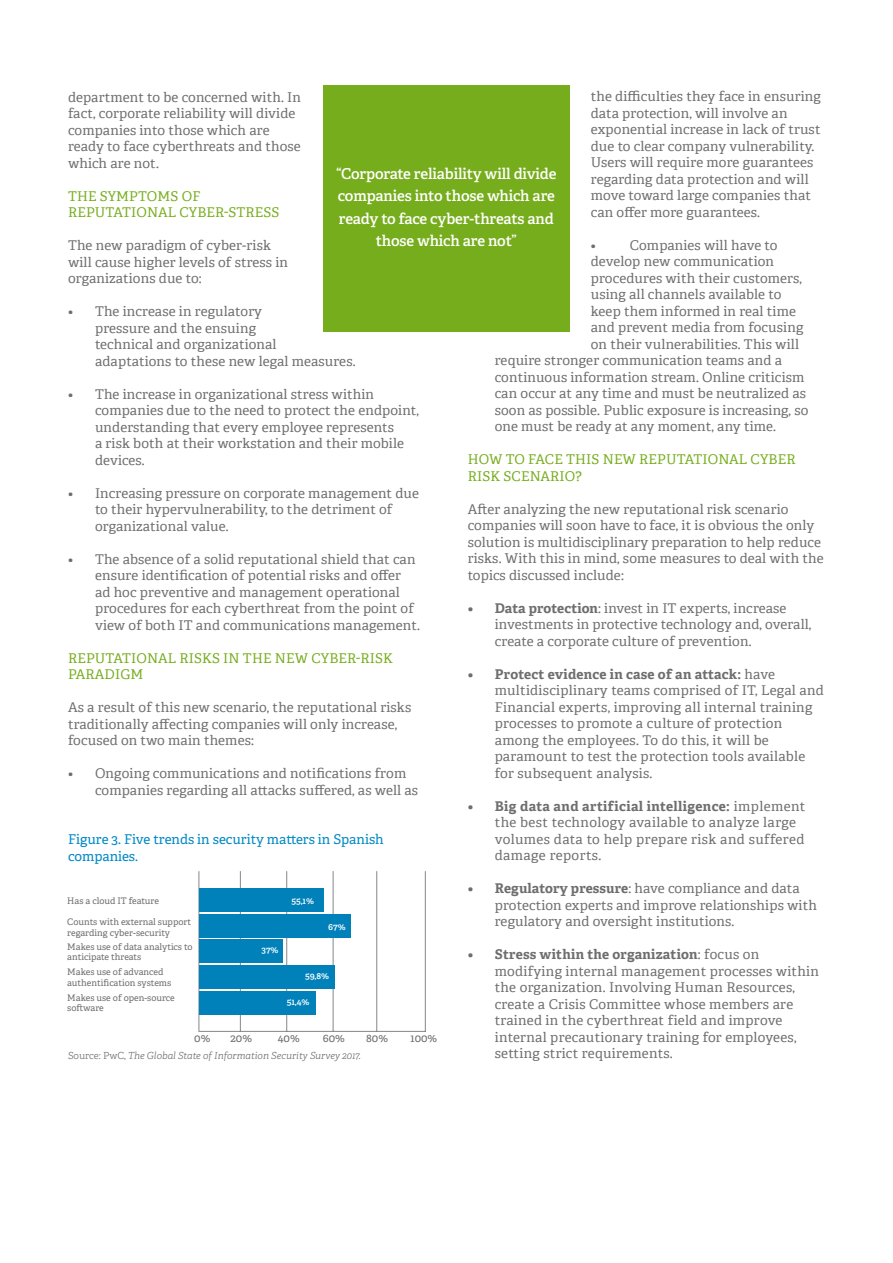
<style>
.page{position:relative;width:893px;height:1263px;background:#fff}
.page>*{position:absolute;margin:0;border:0;box-sizing:border-box;transform-origin:0 0}
.t1{font:600 15px/22.5px "Adelle";letter-spacing:-.01em;color:#fff;text-align:center}
.t2{font:13.5px/16.5px "Adelle";letter-spacing:.01em;color:#6e6e6f}
.t3{font:13.5px/16.5px "Adelle";letter-spacing:.03em;color:#6e6e6f}
.t4{font:13.5px "Adelle";letter-spacing:.01em;color:#76ad1c}
.t5{font:13.5px/16.5px "Adelle";color:#0089c6}
.t6{font:11.25px "Adelle";color:#6e6e6f}
.t7{font:italic 300 9.75px "Adelle";color:#6e6e6f}
.t8{font:600 9.15px "Adelle";color:#fff}
.t9{font:9px/10.5px "Adelle";color:#6e6e6f}
.s1{font-weight:700}
.s2{font-style:normal}
</style>
<div class="page">
<div style="left:323px;top:85px;width:246px;height:247px;background:#76ad1c"></div>
<hr style="left:240px;top:871px;width:1px;height:160px;background:#85878a">
<hr style="left:286px;top:871px;width:1px;height:160px;background:#85878a">
<hr style="left:333px;top:871px;width:1px;height:160px;background:#85878a">
<hr style="left:376px;top:871px;width:1px;height:160px;background:#85878a">
<hr style="left:425px;top:871px;width:1px;height:160px;background:#85878a">
<hr style="left:199px;top:1031px;width:226px;height:1px;background:#85878a">
<hr style="left:199px;top:871px;width:1px;height:160px;background:#85878a">
<div style="left:199px;top:991px;width:116px;height:23px;background:#0081ba"></div>
<div style="left:199px;top:965px;width:136px;height:23px;background:#0081ba"></div>
<div style="left:199px;top:940px;width:84px;height:23px;background:#0081ba"></div>
<div style="left:199px;top:914px;width:152px;height:23px;background:#0081ba"></div>
<div style="left:199px;top:889px;width:125px;height:23px;background:#0081ba"></div>
<p class="t2" style="left:591px;top:88px;width:231px">the difficulties they face in ensuring data protection, will involve an exponential increase in lack of trust due to clear company vulnerability.<br>Users will require more guarantees regarding data protection and will move toward large companies that can offer more guarantees.</p>
<p class="t2" style="left:591px;top:236px;width:7px">•</p>
<p class="t2" style="left:630px;top:236px;width:149px">Companies will have to</p>
<p class="t2" style="left:591px;top:253px;width:185px">develop new communication</p>
<p class="t2" style="left:591px;top:269px;width:213px">procedures with their customers,</p>
<p class="t2" style="left:591px;top:286px;width:192px">using all channels available to</p>
<p class="t2" style="left:591px;top:302px;width:207px">keep them informed in real time</p>
<p class="t2" style="left:591px;top:319px;width:214px">and prevent media from focusing</p>
<p class="t2" style="left:591px;top:335px;width:210px">on their vulnerabilities. This will</p>
<p class="t2" style="left:495px;top:352px;width:289px">require stronger communication teams and a</p>
<p class="t2" style="left:495px;top:368px;width:311px">continuous information stream. Online criticism</p>
<p class="t2" style="left:495px;top:385px;width:313px">can occur at any time and must be neutralized as</p>
<p class="t2" style="left:495px;top:401px;width:315px">soon as possible. Public exposure is increasing, so</p>
<p class="t2" style="left:495px;top:418px;width:283px">one must be ready at any moment, any time.</p>
<p class="t4" style="left:468px;top:450px;width:13px">How</p>
<p class="t4" style="left:506px;top:450px;width:197px">to face this new reputatio</p>
<p class="t4" style="left:718px;top:450px;width:79px">nal cybe r</p>
<p class="t4" style="left:468px;top:466px;width:9px">risk</p>
<p class="t4" style="left:504px;top:466px;width:28px">scenario</p>
<p class="t4" style="left:575px;top:466px;width:8px">?</p>
<p class="t2" style="left:468px;top:500px;width:357px">After analyzing the new reputational risk scenario companies will soon have to face, it is obvious the only solution is multidisciplinary preparation to help reduce risks. With this in mind, some measures to deal with the topics discussed include:</p>
<p class="t2" style="left:495px;top:599px;width:318px;text-indent:-27px"><span class="s1">• Data protection</span>: invest in IT experts, increase investments in protective technology and, overall, create a corporate culture of prevention.</p>
<p class="t2" style="left:495px;top:665px;width:331px;text-indent:-27px"><span class="s1">• Protect evidence in case of an attack:</span> have multidisciplinary teams comprised of IT, Legal and Financial experts, improving all internal training processes to promote a culture of protection among the employees. To do this, it will be paramount to test the protection tools available for subsequent analysis.</p>
<p class="t3" style="left:495px;top:797px;width:312px;text-indent:-27px"><span class="s1">• Big data and artificial intelligence:</span> implement the best technology available to analyze large volumes data to help prepare risk and suffered damage reports.</p>
<p class="t2" style="left:495px;top:880px;width:324px;text-indent:-27px"><span class="s1">• Regulatory pressure</span>: have compliance and data protection experts and improve relationships with regulatory and oversight institutions.</p>
<p class="t2" style="left:495px;top:946px;width:326px;text-indent:-27px"><span class="s1">• Stress within the organization</span>: focus on modifying internal management processes within the organization. Involving Human Resources, create a Crisis Committee whose members are trained in the cyberthreat field and improve internal precautionary training for employees, setting strict requirements.</p>
<p class="t2" style="left:68px;top:88px;width:234px">department to be concerned with. In fact, corporate reliability will divide companies into those which are ready to face cyberthreats and those which are not.</p>
<p class="t4" style="left:68px;top:186px;width:60px">The symptoms</p>
<p class="t4" style="left:182px;top:186px;width:10px">of</p>
<p class="t4" style="left:68px;top:202px;width:64px">reputatio</p>
<p class="t4" style="left:147px;top:202px;width:117px">nal cybe r-stress</p>
<p class="t2" style="left:68px;top:236px;width:221px">The new paradigm of cyber-risk will cause higher levels of stress in organizations due to:</p>
<p class="t2" style="left:95px;top:302px;width:262px;text-indent:-27px">• The increase in regulatory<br>pressure and the ensuing<br>technical and organizational adaptations to these new legal measures.</p>
<p class="t2" style="left:95px;top:385px;width:326px;text-indent:-27px">• The increase in organizational stress within companies due to the need to protect the endpoint, understanding that every employee represents<br>a risk both at their workstation and their mobile devices.</p>
<p class="t2" style="left:95px;top:484px;width:326px;text-indent:-27px">• Increasing pressure on corporate management due to their hypervulnerability, to the detriment of organizational value.</p>
<p class="t2" style="left:95px;top:550px;width:327px;text-indent:-27px">• The absence of a solid reputational shield that can ensure identification of potential risks and offer<br>ad hoc preventive and management operational procedures for each cyberthreat from the point of view of both IT and communications management.</p>
<p class="t4" style="left:68px;top:648px;width:64px">Re putatio</p>
<p class="t4" style="left:147px;top:648px;width:247px">nal risks in the new cyber-risk</p>
<p class="t4" style="left:68px;top:664px;width:10px">paradi</p>
<p class="t4" style="left:120px;top:664px;width:23px">gm</p>
<p class="t2" style="left:68px;top:698px;width:345px">As a result of this new scenario, the reputational risks traditionally affecting companies will only increase, focused on two main themes:</p>
<p class="t2" style="left:95px;top:764px;width:325px;text-indent:-27px">• Ongoing communications and notifications from companies regarding all attacks suffered, as well as</p>
<p class="t1" style="left:336px;top:161px;width:222px">“Corporate reliability will divide companies into those which are ready to face cyber-threats and those which are not”</p>
<p class="t5" style="left:68px;top:830px;width:317px">Figure 3. Five trends in security matters in Spanish companies.</p>
<p class="t9" style="left:67px;top:895px;width:93px">Has a cloud IT feature</p>
<p class="t9" style="left:67px;top:916px;width:126px">Counts with external support regarding cyber-security</p>
<p class="t9" style="left:67px;top:941px;width:127px">Makes use of data analytics to anticipate threats</p>
<p class="t9" style="left:67px;top:966px;width:106px">Makes use of advanced authentification systems</p>
<p class="t9" style="left:67px;top:992px;width:109px">Makes use of open-source software</p>
<p class="t8" style="left:291px;top:894px;width:24px">55,1%</p>
<p class="t8" style="left:328px;top:920px;width:19px">67%</p>
<p class="t8" style="left:262px;top:943px;width:19px">37%</p>
<p class="t8" style="left:305px;top:969px;width:25px">59,8%</p>
<p class="t8" style="left:287px;top:995px;width:24px">51,4%</p>
<p class="t6" style="left:278px;top:1030px;width:23px">40%</p>
<p class="t6" style="left:323px;top:1030px;width:24px">60%</p>
<p class="t6" style="left:366px;top:1030px;width:23px">80%</p>
<p class="t6" style="left:411px;top:1030px;width:28px">100%</p>
<p class="t6" style="left:194px;top:1030px;width:18px">0%</p>
<p class="t6" style="left:231px;top:1030px;width:23px">20%</p>
<p class="t7" style="left:68px;top:1048px;width:294px"><span class="s2">Source: PwC,</span> The Global State of Information Security Survey 2017.</p>
</div>
